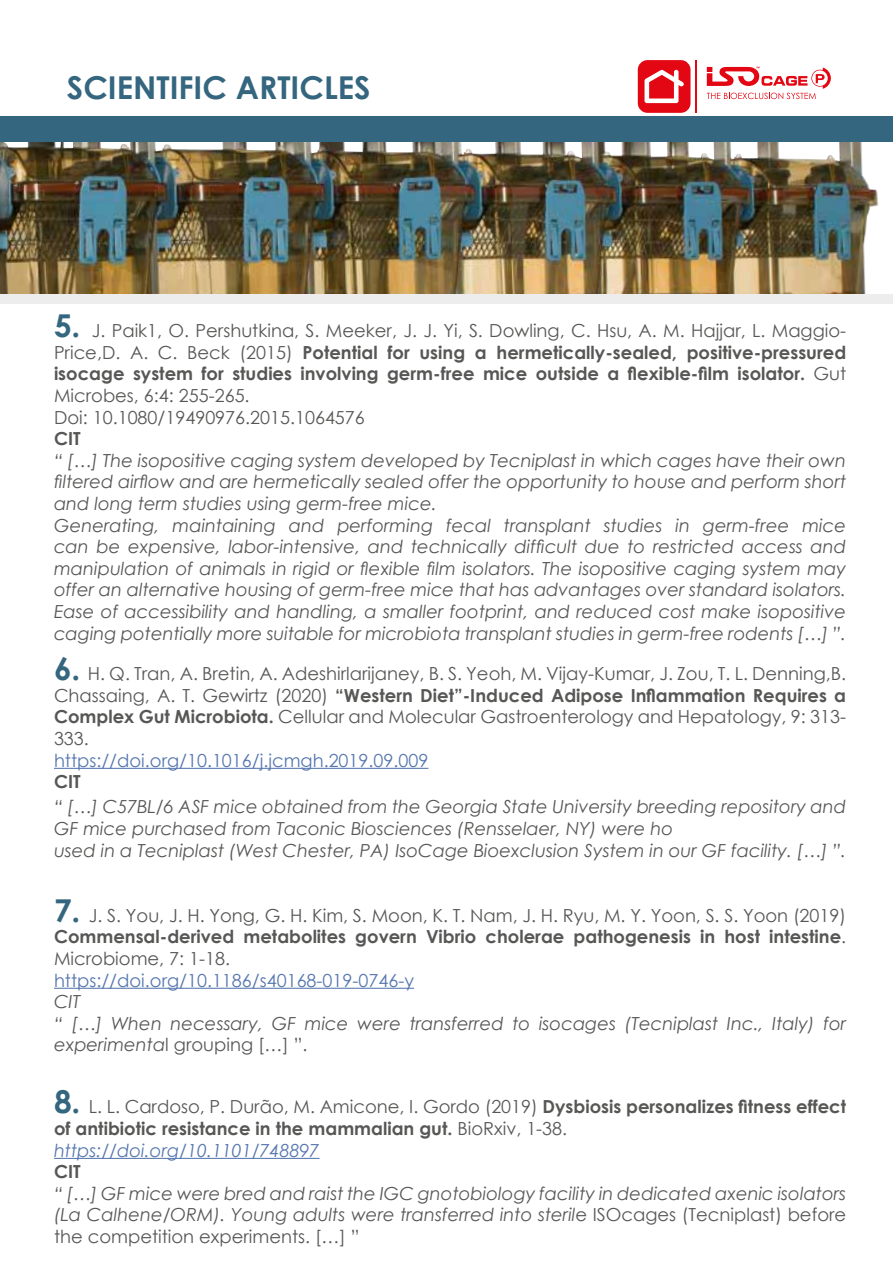
<style>
.page{position:relative;width:893px;height:1263px;background:#fff}
.page>*{position:absolute;margin:0;border:0;box-sizing:border-box;transform-origin:0 0}
.t1{font:700 31.5px "Century Gothic";color:#34667f}
.t2{font:italic 18px/21.6px "Century Gothic";color:#575756}
.t3{font:18px/21.6px "Century Gothic";color:#575756;text-align:justify}
.t4{font:700 18px/21.6px "Century Gothic";color:#575756}
.t5{font:18px "Century Gothic";color:#5576af}
.s1{font-weight:700;font-size:31.5px;color:#34667f}
.s2{font-weight:700}
.s3{font-style:normal}
.s4{font-size:31.5px;color:#34667f}
.s5{font-weight:400}
.s6{font-weight:400;font-style:italic;color:#5576af}
</style>
<div class="page">
<hr style="left:54px;top:768px;width:374px;height:1px;background:#5576af">
<hr style="left:54px;top:988px;width:360px;height:1px;background:#5576af">
<hr style="left:54px;top:1158px;width:266px;height:1px;background:#5576af">
<img style="left:0;top:141px;width:878px;height:153px">
<div style="left:0;top:116px;width:893px;height:25px;background:#34667f"></div>
<div style="left:638px;top:60px;width:52px;height:53px;background:#e30613;border-radius:10px"></div>
<svg style="left:644px;top:70px;width:40px;height:33px"></svg>
<hr style="left:696px;top:60px;width:1px;height:53px;background:#e30613">
<svg style="left:707px;top:67px;width:124px;height:32px"></svg>
<div style="left:0;top:294px;width:893px;height:10px;background:#ededed"></div>
<h1 class="t1" style="left:67px;top:64px;width:305px">SCIENTIFIC ARTICLES</h1>
<p class="t3" style="left:54px;top:320px;width:794px;text-align:left"><span class="s1">5.</span> J. Paik1, O. Pershutkina, S. Meeker, J. J. Yi, S. Dowling, C. Hsu, A. M. Hajjar, L. Maggio-Price,D. A. C. Beck (2015) <span class="s2">Potential for using a hermetically-sealed, positive-pressured isocage system for studies involving germ-free mice outside a flexible-film isolator.</span> Gut Microbes, 6:4: 255-265.<br>Doi: 10.1080/19490976.2015.1064576</p>
<p class="t4" style="left:54px;top:427px;width:28px">CIT</p>
<p class="t2" style="left:54px;top:449px;width:794px">“ […] The isopositive caging system developed by Tecniplast in which cages have their own filtered airflow and are hermetically sealed offer the opportunity to house and perform short and long term studies using germ-free mice.<br>Generating, maintaining and performing fecal transplant studies in germ-free mice can be expensive, labor-intensive, and technically difficult due to restricted access and manipulation of animals in rigid or flexible film isolators. The isopositive caging system may offer an alternative housing of germ-free mice that has advantages over standard isolators.<br>Ease of accessibility and handling, a smaller footprint, and reduced cost make isopositive caging potentially more suitable for microbiota transplant studies in germ-free rodents […] ”.</p>
<p class="t3" style="left:54px;top:663px;width:794px"><span class="s1">6.</span> H. Q. Tran, A. Bretin, A. Adeshirlarijaney, B. S. Yeoh, M. Vijay-Kumar, J. Zou, T. L. Denning,B.<br>Chassaing, A. T. Gewirtz (2020) <span class="s2">“Western Diet”-Induced Adipose Inflammation Requires a Complex Gut Microbiota.</span> Cellular and Molecular Gastroenterology and Hepatology, 9: 313- 333.</p>
<p class="t5" style="left:54px;top:747px;width:376px">https://doi.org/10.1016/j.jcmgh.2019.09.009</p>
<p class="t4" style="left:54px;top:770px;width:28px">CIT</p>
<p class="t2" style="left:54px;top:796px;width:794px">“ […] C57BL/6 ASF mice obtained from the Georgia State University breeding repository and<br>GF mice purchased from Taconic Biosciences (Rensselaer, NY) were ho<br>used in a Tecniplast (West Chester, PA) IsoCage Bioexclusion System in our GF facility. […] ”.</p>
<p class="t3" style="left:54px;top:904px;width:794px"><span class="s1">7.</span> J. S. You, J. H. Yong, G. H. Kim, S. Moon, K. T. Nam, J. H. Ryu, M. Y. Yoon, S. S. Yoon (2019)<br><span class="s2">Commensal-derived metabolites govern Vibrio cholerae pathogenesis in host intestine</span>.<br>Microbiome, 7: 1-18.</p>
<p class="t5" style="left:54px;top:967px;width:361px">https://doi.org/10.1186/s40168-019-0746-y</p>
<p class="t2" style="left:54px;top:990px;width:794px">CIT<br>“ […] When necessary, GF mice were transferred to isocages (Tecniplast Inc., Italy) for experimenta<span class="s3">l grouping […] ”.</span></p>
<p class="t4" style="left:54px;top:1095px;width:794px"><span class="s4">8.</span> <span class="s5">L. L. Cardoso, P. Durão, M. Amicone, I. Gordo (2019)</span> Dysbiosis personalizes fitness effect of antibiotic resistance in the mammalian gut. <span class="s5">BioRxiv, 1-38.<br></span><span class="s6">https://doi.org/10.1101/748897</span></p>
<p class="t4" style="left:54px;top:1160px;width:28px">CIT</p>
<p class="t2" style="left:54px;top:1182px;width:794px;text-align:justify">“ […] GF mice were bred and raist the IGC gnotobiology facility in dedicated axenic isolators (La Calhene/ORM). Young adults were transferred into steril<span class="s3">e ISOcages (Tecniplast) before the competition experiments. […] ”</span></p>
</div>
